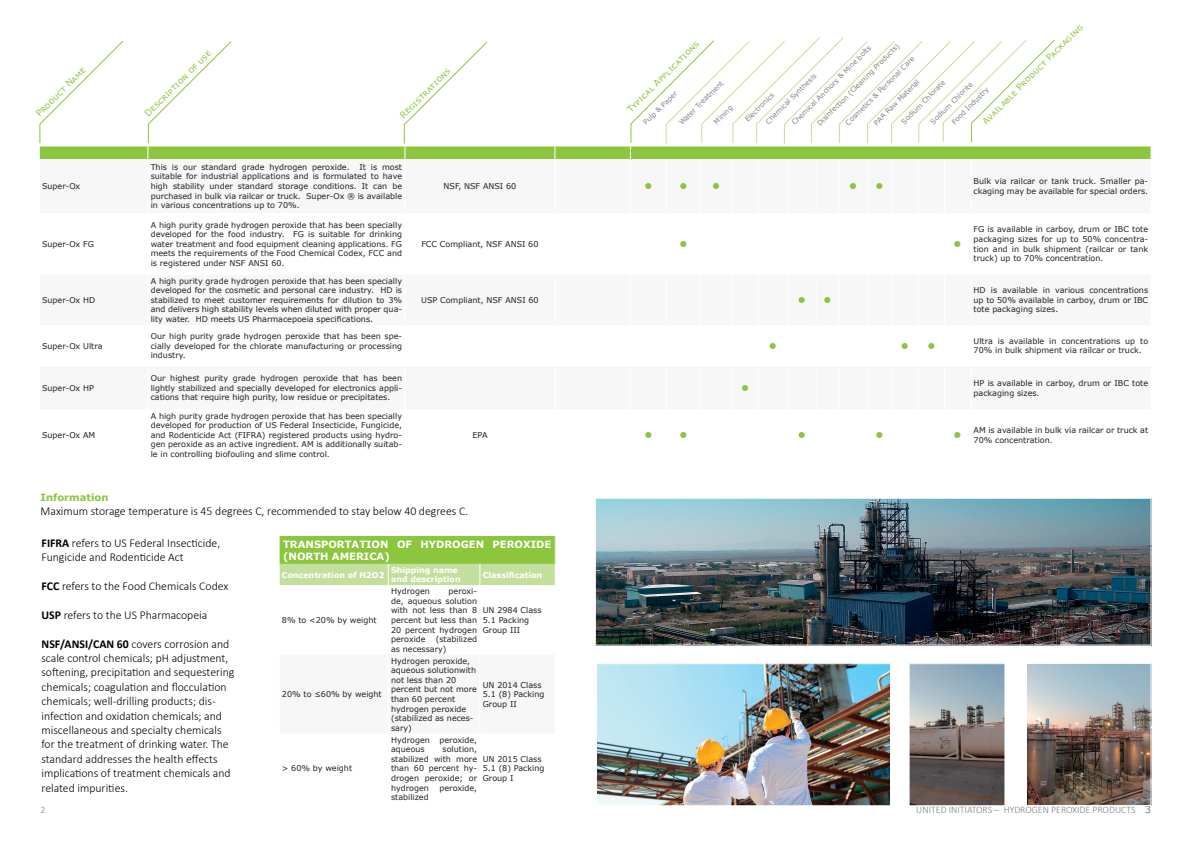
<style>
.page{position:relative;width:1191px;height:842px;background:#fff}
.page>*{position:absolute;margin:0;border:0;box-sizing:border-box;transform-origin:0 0}
.t1{font:300 12px/14.4px "Calibri";color:#000001}
.t2{font:700 10px/12px "Verdana";color:#fff}
.t3{font:300 10px "Calibri";color:#7d7e80}
.t4{font:700 10px "Verdana";color:#8bc63e}
.t5{font:9px "Verdana";color:#8bc63e}
.t6{font:8px/9.6px "Verdana";color:#231f20;text-align:justify}
.t7{font:700 8px/9.6px "Verdana";color:#fff}
.t8{font:7px/15px "Verdana";color:#808285}
.s1{font-weight:700}
.s2{font-family:"Verdana";font-weight:400;color:#7f7f80}
</style>
<div class="page">
<svg style="left:39px;top:37px;width:1112px;height:122px"></svg>
<svg style="left:279px;top:536px;width:277px;height:49px;background:#a3d168"></svg>
<img style="left:597px;top:500px;width:552px;height:143px">
<div style="left:595px;top:498px;width:556px;height:147px;border:1px solid #fff"></div>
<img style="left:598px;top:665px;width:290px;height:139px">
<div style="left:596px;top:663px;width:294px;height:143px;border:1px solid #fff"></div>
<img style="left:911px;top:665px;width:92px;height:139px">
<div style="left:909px;top:663px;width:96px;height:143px;border:1px solid #fff"></div>
<img style="left:1028px;top:665px;width:121px;height:139px">
<div style="left:1026px;top:663px;width:125px;height:143px;border:1px solid #fff"></div>
<p class="t5" style="left:33px;top:110px;width:68px;rotate:-45deg">Product Name</p>
<p class="t5" style="left:142px;top:110px;width:91px;rotate:-45deg">Description of use</p>
<p class="t5" style="left:397px;top:112px;width:68px;rotate:-45deg">Registrations</p>
<p class="t5" style="left:624px;top:106px;width:98px;rotate:-45deg">Typical Appl icat ions</p>
<p class="t8" style="left:675px;top:118px;width:61px;rotate:-45deg">Water Treatment</p>
<p class="t8" style="left:639px;top:118px;width:46px;rotate:-45deg">Pulp &amp; Paper</p>
<p class="t8" style="left:709px;top:117px;width:24px;rotate:-45deg">Mining</p>
<p class="t5" style="left:979px;top:118px;width:139px;rotate:-45deg">Avail abl e Product Packaging</p>
<p class="t8" style="left:813px;top:119px;width:114px;rotate:-45deg">Disinfection (Cleaning Products)</p>
<p class="t8" style="left:787px;top:118px;width:110px;rotate:-45deg">Chemical Anchors &amp; Mine bolts</p>
<p class="t8" style="left:841px;top:119px;width:96px;rotate:-45deg">Cosmetics &amp; Personal Care</p>
<p class="t8" style="left:761px;top:117px;width:70px;rotate:-45deg">Chemical Synthesis</p>
<p class="t8" style="left:869px;top:119px;width:63px;rotate:-45deg">PAA Raw Material</p>
<p class="t8" style="left:897px;top:117px;width:60px;rotate:-45deg">Sodium Chlorate</p>
<p class="t8" style="left:937px;top:107px;width:50px;text-indent:-15px;rotate:-45deg">Sodium Chlorite<br>Food Industry</p>
<p class="t8" style="left:741px;top:115px;width:39px;rotate:-45deg">Electronics</p>
<p class="t6" style="left:42px;top:181px;width:40px">Super-Ox</p>
<p class="t6" style="left:151px;top:162px;width:253px">This is our standard grade hydrogen peroxide. It is most suitable for industrial applications and is formulated to have high stability under standard storage conditions. It can be purchased in bulk via railcar or truck. Super-Ox ® is available in various concentrations up to 70%.</p>
<p class="t6" style="left:443px;top:181px;width:74px">NSF, NSF ANSI 60</p>
<p class="t6" style="left:973px;top:176px;width:176px">Bulk via railcar or tank truck. Smaller pa&shy;ckaging may be available for special orders.</p>
<p class="t6" style="left:42px;top:239px;width:53px">Super-Ox FG</p>
<p class="t6" style="left:151px;top:220px;width:253px">A high purity grade hydrogen peroxide that has been specially developed for the food industry. FG is suitable for drinking water treatment and food equipment cleaning applications. FG meets the requirements of the Food Chemical Codex, FCC and is registered under NSF ANSI 60.</p>
<p class="t6" style="left:421px;top:239px;width:119px">FCC Compliant, NSF ANSI 60</p>
<p class="t6" style="left:973px;top:225px;width:176px">FG is available in carboy, drum or IBC tote packaging sizes for up to 50% concentra&shy;tion and in bulk shipment (railcar or tank truck) up to 70% concentration.</p>
<p class="t6" style="left:42px;top:295px;width:55px">Super-Ox HD</p>
<p class="t6" style="left:151px;top:276px;width:253px">A high purity grade hydrogen peroxide that has been specially developed for the cosmetic and personal care industry. HD is stabilized to meet customer requirements for dilution to 3% and delivers high stability levels when diluted with proper qua&shy;lity water. HD meets US Pharmacepoeia specifications.</p>
<p class="t6" style="left:421px;top:295px;width:119px">USP Compliant, NSF ANSI 60</p>
<p class="t6" style="left:973px;top:285px;width:176px">HD is available in various concentrations up to 50% available in carboy, drum or IBC tote packaging sizes.</p>
<p class="t6" style="left:42px;top:341px;width:62px">Super-Ox Ultra</p>
<p class="t6" style="left:151px;top:331px;width:253px">Our high purity grade hydrogen peroxide that has been spe&shy;cially developed for the chlorate manufacturing or processing industry.</p>
<p class="t6" style="left:973px;top:336px;width:176px">Ultra is available in concentrations up to<br>70% in bulk shipment via railcar or truck.</p>
<p class="t6" style="left:42px;top:383px;width:53px">Super-Ox HP</p>
<p class="t6" style="left:151px;top:373px;width:253px">Our highest purity grade hydrogen peroxide that has been lightly stabilized and specially developed for electronics appli&shy;cations that require high purity, low residue or precipitates.</p>
<p class="t6" style="left:973px;top:378px;width:176px">HP is available in carboy, drum or IBC tote packaging sizes.</p>
<p class="t6" style="left:42px;top:430px;width:55px">Super-Ox AM</p>
<p class="t6" style="left:151px;top:411px;width:253px">A high purity grade hydrogen peroxide that has been specially developed for production of US Federal Insecticide, Fungicide, and Rodenticide Act (FIFRA) registered products using hydro&shy;gen peroxide as an active ingredient. AM is additionally suitab&shy;le in controlling biofouling and slime control.</p>
<p class="t6" style="left:472px;top:430px;width:17px">EPA</p>
<p class="t6" style="left:973px;top:425px;width:176px">AM is available in bulk via railcar or truck at<br>70% concentration.</p>
<p class="t4" style="left:41px;top:490px;width:69px">Information</p>
<h1 class="t1" style="left:41px;top:504px;width:429px">Maximum storage temperature is 45 degrees C, recommended to stay below 40 degrees C.</h1>
<h1 class="t1" style="left:41px;top:535px;width:180px"><span class="s1">FIFRA</span> refers to US Federal Insecticide,<br>Fungicide and Rodenticide Act</h1>
<h1 class="t1" style="left:42px;top:579px;width:188px"><span class="s1">FCC</span> refers to the Food Chemicals Codex</h1>
<h1 class="t1" style="left:41px;top:607px;width:167px"><span class="s1">USP</span> refers to the US Pharmacopeia</h1>
<p class="t1" style="left:41px;top:636px;width:195px"><span class="s1">NSF/ANSI/CAN 60</span> covers corrosion and scale control chemicals; pH adjustment, softening, precipitation and sequestering chemicals; coagulation and flocculation chemicals; well-drilling products; dis&shy;infection and oxidation chemicals; and miscellaneous and specialty chemicals for the treatment of drinking water. The standard addresses the health effects implications of treatment chemicals and related impurities.</p>
<p class="t3" style="left:41px;top:804px;width:6px">2</p>
<p class="t3" style="left:916px;top:804px;width:236px">UNITED INITIATORS – HYDROGEN PEROXIDE PRODUCTS <span class="s2">3</span></p>
<p class="t2" style="left:283px;top:538px;width:270px">TRANSPORTATION OF HYDROGEN PEROXIDE (NORTH AMERICA)</p>
<p class="t7" style="left:282px;top:570px;width:104px">Concentration of H2O2</p>
<p class="t7" style="left:391px;top:565px;width:71px">Shipping name and description</p>
<p class="t7" style="left:483px;top:570px;width:61px">Classification</p>
<p class="t6" style="left:282px;top:615px;width:96px">8% to &lt;20% by weight</p>
<p class="t6" style="left:391px;top:586px;width:40px">Hydrogen</p>
<p class="t6" style="left:391px;top:586px;width:87px;text-indent:57px">peroxi&shy;de, aqueous solution with not less than 8 percent but less than 20 percent hydrogen peroxide</p>
<p class="t6" style="left:483px;top:606px;width:60px;text-align:left">UN 2984 Class<br>5.1 Packing<br>Group III</p>
<p class="t6" style="left:391px;top:634px;width:87px;text-indent:45px">(stabilized as necessary)</p>
<p class="t6" style="left:391px;top:656px;width:87px;text-align:left">Hydrogen peroxide, aqueous solutionwith not less than 20 percent but not more than 60 percent hydrogen peroxide (stabilized as neces&shy;sary)</p>
<p class="t6" style="left:483px;top:680px;width:63px;text-align:left">UN 2014 Class<br>5.1 (8) Packing<br>Group II</p>
<p class="t6" style="left:282px;top:689px;width:101px">20% to ≤60% by weight</p>
<p class="t6" style="left:391px;top:735px;width:87px">Hydrogen peroxide, aqueous</p>
<p class="t6" style="left:391px;top:744px;width:87px;text-indent:52px">solution, stabilized with more than 60 percent hy&shy;drogen peroxide; or hydrogen</p>
<p class="t6" style="left:483px;top:754px;width:63px;text-align:left">UN 2015 Class<br>5.1 (8) Packing<br>Group I</p>
<p class="t6" style="left:282px;top:763px;width:72px">&gt; 60% by weight</p>
<p class="t6" style="left:439px;top:783px;width:39px">peroxide,</p>
<p class="t6" style="left:391px;top:792px;width:39px">stabilized</p>
</div>
